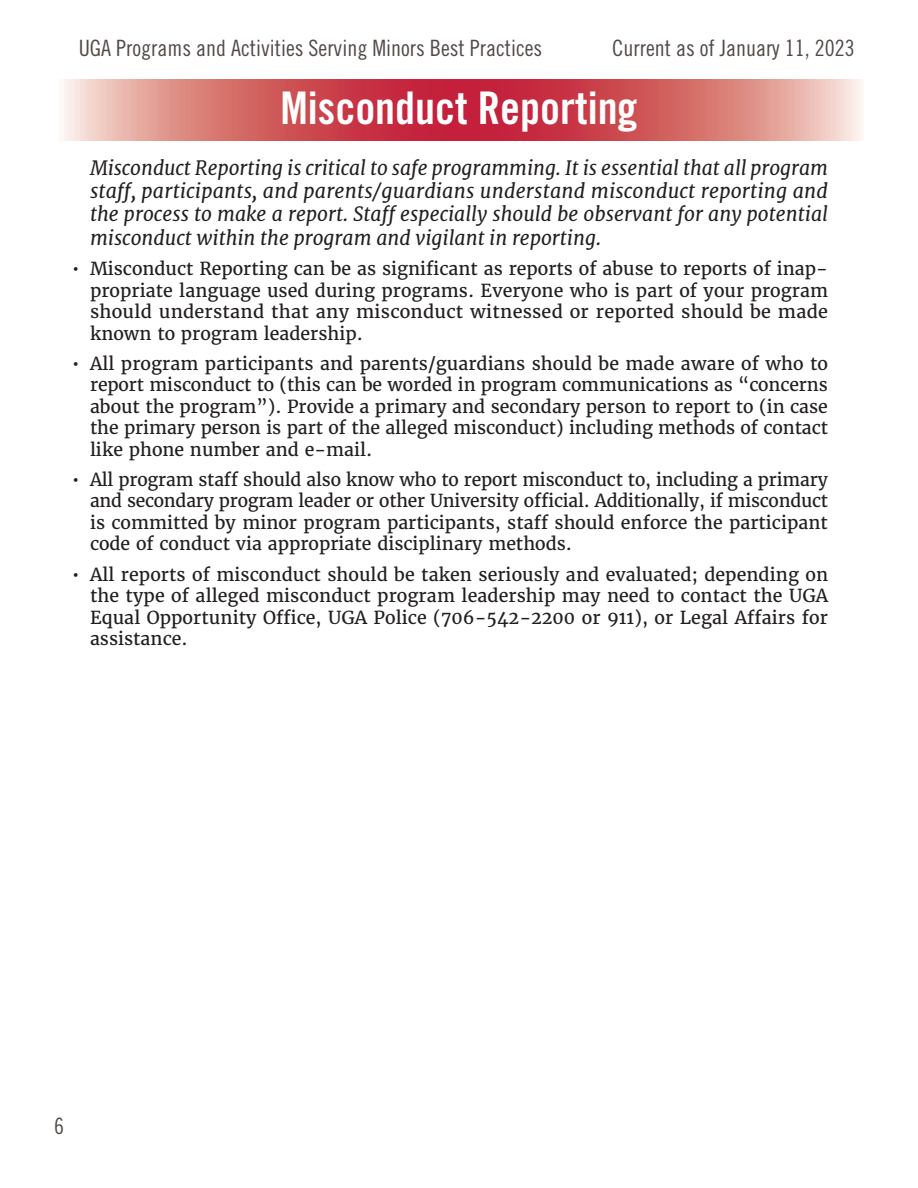
<style>
.page{position:relative;width:918px;height:1188px;background:#fff}
.page>*{position:absolute;margin:0;border:0;box-sizing:border-box;transform-origin:0 0}
.t1{font:45px "Trade Gothic LT Std Bd Cn 20";color:#fff}
.t2{font:22.5px "Trade Gothic LT Std Cn 18";color:#524a47}
.Body{font:italic 19.5px/23.4px "Merriweather";color:#231f20;text-align:justify}
.t3{font:17.85px/21.5px "Merriweather";color:#231f20;text-align:justify}
</style>
<div class="page">
<svg style="left:64px;top:79px;width:797px;height:61px;background:#d56a6e"></svg>
<p class="t2" style="left:79px;top:34px;width:465px">UGA Programs and Activities Serving Minors Best Practices</p>
<p class="t2" style="left:612px;top:34px;width:244px">Current as of January 11, 2023</p>
<p class="t1" style="left:280px;top:81px;width:359px">Misconduct Reporting</p>
<p class="Body" style="left:90px;top:156px;width:740px">Misconduct Reporting is critical to safe programming. It is essential that all program staff, participants, and parents/guardians understand misconduct reporting and the process to make a report. Staff especially should be observant for any potential misconduct within the program and vigilant in reporting.</p>
<p class="t3" style="left:90px;top:258px;width:740px;text-indent:-18px">• Misconduct Reporting can be as significant as reports of abuse to reports of inap&shy;propriate language used during programs. Everyone who is part of your program should understand that any misconduct witnessed or reported should be made known to program leadership.</p>
<p class="t3" style="left:90px;top:353px;width:740px;text-indent:-18px">• All program participants and parents/guardians should be made aware of who to report misconduct to (this can be worded in program communications as “concerns about the program”). Provide a primary and secondary person to report to (in case the primary person is part of the alleged misconduct) including methods of contact like phone number and e-mail.</p>
<p class="t3" style="left:90px;top:469px;width:740px;text-indent:-18px">• All program staff should also know who to report misconduct to, including a primary and secondary program leader or other University official. Additionally, if misconduct is committed by minor program participants, staff should enforce the participant code of conduct via appropriate disciplinary methods.</p>
<p class="t3" style="left:90px;top:564px;width:740px;text-indent:-18px">• All reports of misconduct should be taken seriously and evaluated; depending on the type of alleged misconduct program leadership may need to contact the UGA Equal Opportunity Office, UGA Police (706-542-2200 or 911), or Legal Affairs for assistance.</p>
<p class="t2" style="left:54px;top:1113px;width:11px">6</p>
</div>
